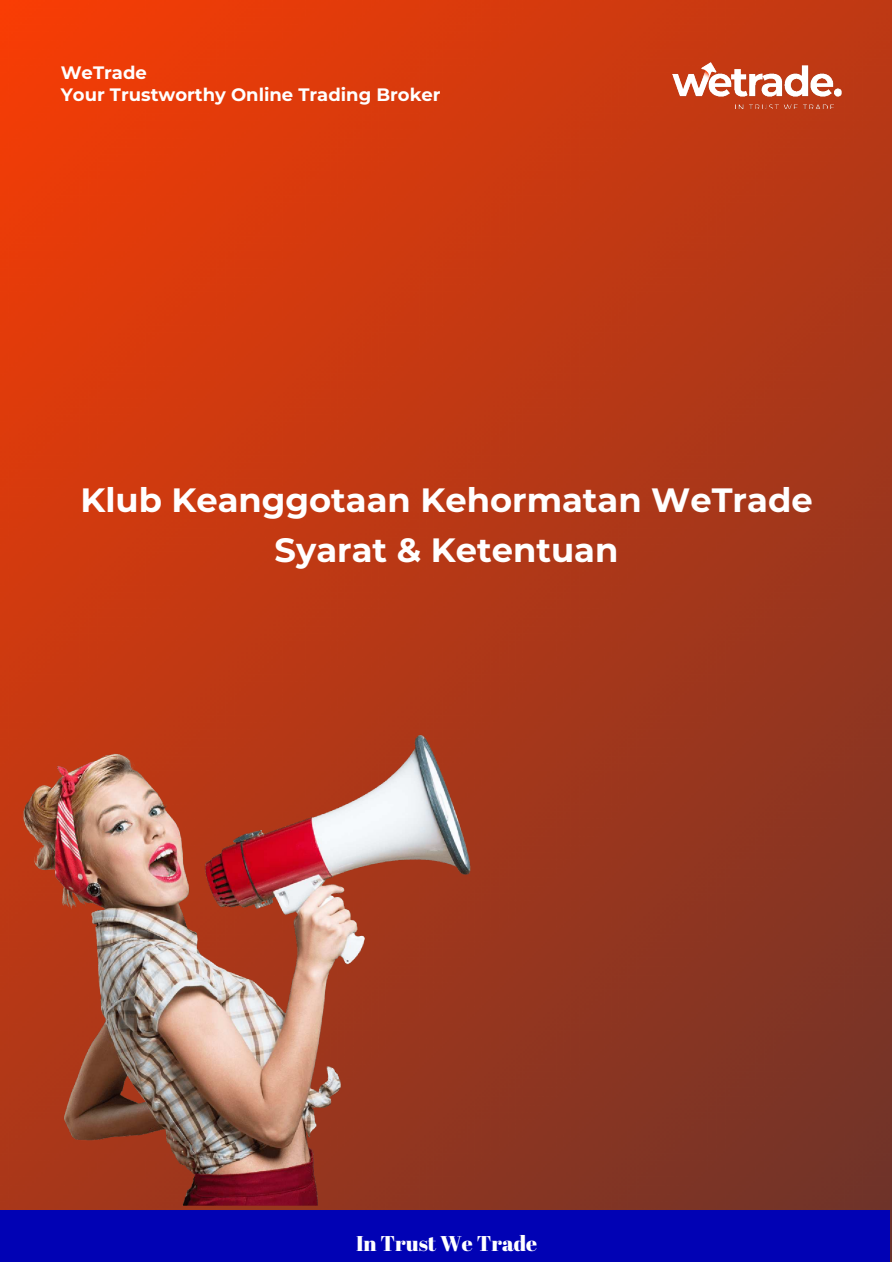
<style>
.page{position:relative;width:893px;height:1262px;background:#fff}
.page>*{position:absolute;margin:0;border:0;box-sizing:border-box;transform-origin:0 0}
.t1{font:700 33.75px/50.6px "Montserrat";color:#fff;text-align:center}
.t2{font:21.3px "Abril Fatface";color:#fff}
.t3{font:700 18px/22.5px "Montserrat";color:#fff}
</style>
<div class="page">
<img style="left:0;top:0;width:891px;height:1261px">
<img style="left:672px;top:63px;width:169px;height:46px">
<div style="left:0;top:1209px;width:889px;height:52px;background:#0102b4"></div>
<img style="left:4px;top:724px;width:466px;height:481px">
<p class="t3" style="left:61px;top:61px;width:381px">WeTrade<br>Your Trustworthy Online Trading Broker</p>
<p class="t1" style="left:80px;top:473px;width:733px">Klub Keanggotaan Kehormatan WeTrade<br>Syarat &amp; Ketentuan</p>
<p class="t2" style="left:356px;top:1227px;width:183px">In Trust We Trade</p>
</div>
